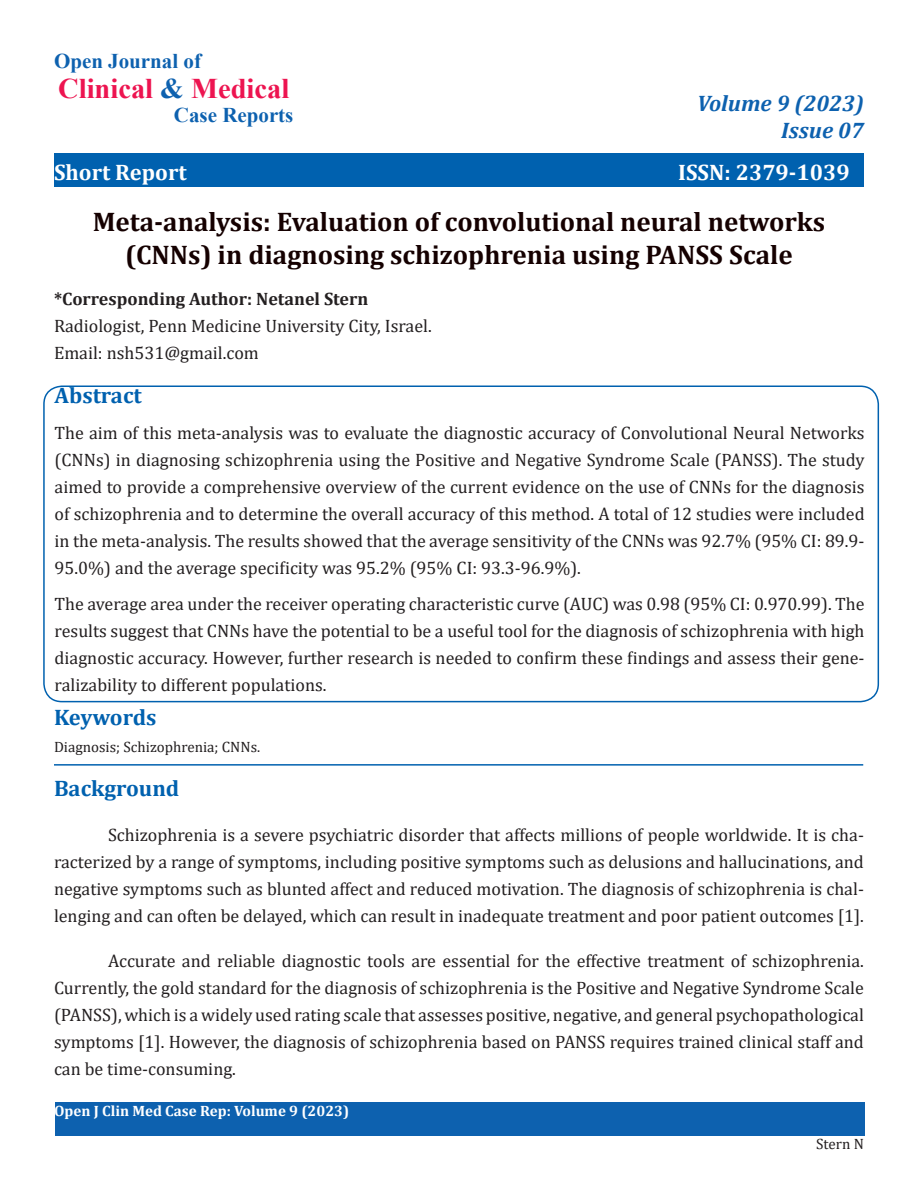
<style>
.page{position:relative;width:918px;height:1188px;background:#fff}
.page>*{position:absolute;margin:0;border:0;box-sizing:border-box;transform-origin:0 0}
.t1{font:700 28.5px "Times New Roman";color:#ed1450}
.t2{font:700 27px/33px "Cambria";color:#150000;text-align:center}
.t3{font:700 22.5px "Cambria";color:#0061af}
.t4{font:700 22.5px "Cambria";color:#fff}
.t5{font:italic 700 22.5px "Cambria";color:#0d61af}
.t6{font:700 21px "Times New Roman";color:#0d61af}
.t7{font:18px/27px "Cambria";color:#231f20;text-align:justify}
.t8{font:700 18px "Cambria";color:#231f20}
.t9{font:15px "Cambria";color:#231f20}
.t10{font:700 15px "Cambria";color:#fff}
.s1{color:#0d61af}
</style>
<div class="page">
<div style="left:54px;top:153px;width:810px;height:34px;background:#0061af"></div>
<div style="left:55px;top:1102px;width:810px;height:34px;background:#0d61af"></div>
<div style="left:43px;top:386px;width:836px;height:316px;border:2px solid #0061af;border-radius:18px"></div>
<hr style="left:54px;top:764px;width:809px;height:2px;background:#0061af">
<p class="t6" style="left:54px;top:46px;width:149px">Open Journal of</p>
<p class="t1" style="left:58px;top:68px;width:233px">Clinical <span class="s1">&amp;</span> Medical</p>
<p class="t6" style="left:174px;top:100px;width:121px">Case Reports</p>
<p class="t4" style="left:54px;top:156px;width:134px">Short Report</p>
<p class="t5" style="left:697px;top:88px;width:168px">Volume 9 (2023)</p>
<p class="t5" style="left:781px;top:115px;width:84px">Issue 07</p>
<p class="t4" style="left:678px;top:156px;width:173px">ISSN: 2379-1039</p>
<p class="t2" style="left:93px;top:204px;width:734px">Meta-analysis: Evaluation of convolutional neural networks (CNNs) in diagnosing schizophrenia using PANSS Scale</p>
<p class="t8" style="left:54px;top:286px;width:316px">*Corresponding Author: Netanel Stern</p>
<p class="t7" style="left:54px;top:312px;width:379px">Radiologist, Penn Medicine University City, Israel.</p>
<p class="t7" style="left:54px;top:339px;width:206px">Email: nsh531@gmail.com</p>
<p class="t3" style="left:55px;top:379px;width:89px">Abstract</p>
<p class="t7" style="left:55px;top:419px;width:812px">The aim of this meta-analysis was to evaluate the diagnostic accuracy of Convolutional Neural Networks (CNNs) in diagnosing schizophrenia using the Positive and Negative Syndrome Scale (PANSS). The study aimed to provide a comprehensive overview of the current evidence on the use of CNNs for the diagnosis of schizophrenia and to determine the overall accuracy of this method. A total of 12 studies were included in the meta-analysis. The results showed that the average sensitivity of the CNNs was 92.7% (95% CI: 89.9- 95.0%) and the average specificity was 95.2% (95% CI: 93.3-96.9%).</p>
<p class="t7" style="left:55px;top:590px;width:812px">The average area under the receiver operating characteristic curve (AUC) was 0.98 (95% CI: 0.970.99). The results suggest that CNNs have the potential to be a useful tool for the diagnosis of schizophrenia with high diagnostic accuracy. However, further research is needed to confirm these findings and assess their gene&shy;ralizability to different populations.</p>
<p class="t3" style="left:54px;top:701px;width:104px">Keywords</p>
<p class="t9" style="left:54px;top:738px;width:208px">Diagnosis; Schizophrenia; CNNs.</p>
<p class="t3" style="left:54px;top:772px;width:127px">Background</p>
<p class="t7" style="left:54px;top:821px;width:812px;text-indent:54px">Schizophrenia is a severe psychiatric disorder that affects millions of people worldwide. It is cha&shy;racterized by a range of symptoms, including positive symptoms such as delusions and hallucinations, and negative symptoms such as blunted affect and reduced motivation. The diagnosis of schizophrenia is chal&shy;lenging and can often be delayed, which can result in inadequate treatment and poor patient outcomes [1].</p>
<p class="t7" style="left:54px;top:947px;width:811px;text-indent:54px">Accurate and reliable diagnostic tools are essential for the effective treatment of schizophrenia.<br>Currently, the gold standard for the diagnosis of schizophrenia is the Positive and Negative Syndrome Scale (PANSS), which is a widely used rating scale that assesses positive, negative, and general psychopathological symptoms [1]. However, the diagnosis of schizophrenia based on PANSS requires trained clinical staff and can be time-consuming.</p>
<p class="t10" style="left:54px;top:1100px;width:297px">Open J Clin Med Case Rep: Volume 9 (2023)</p>
<p class="t9" style="left:816px;top:1135px;width:49px">Stern N</p>
</div>
